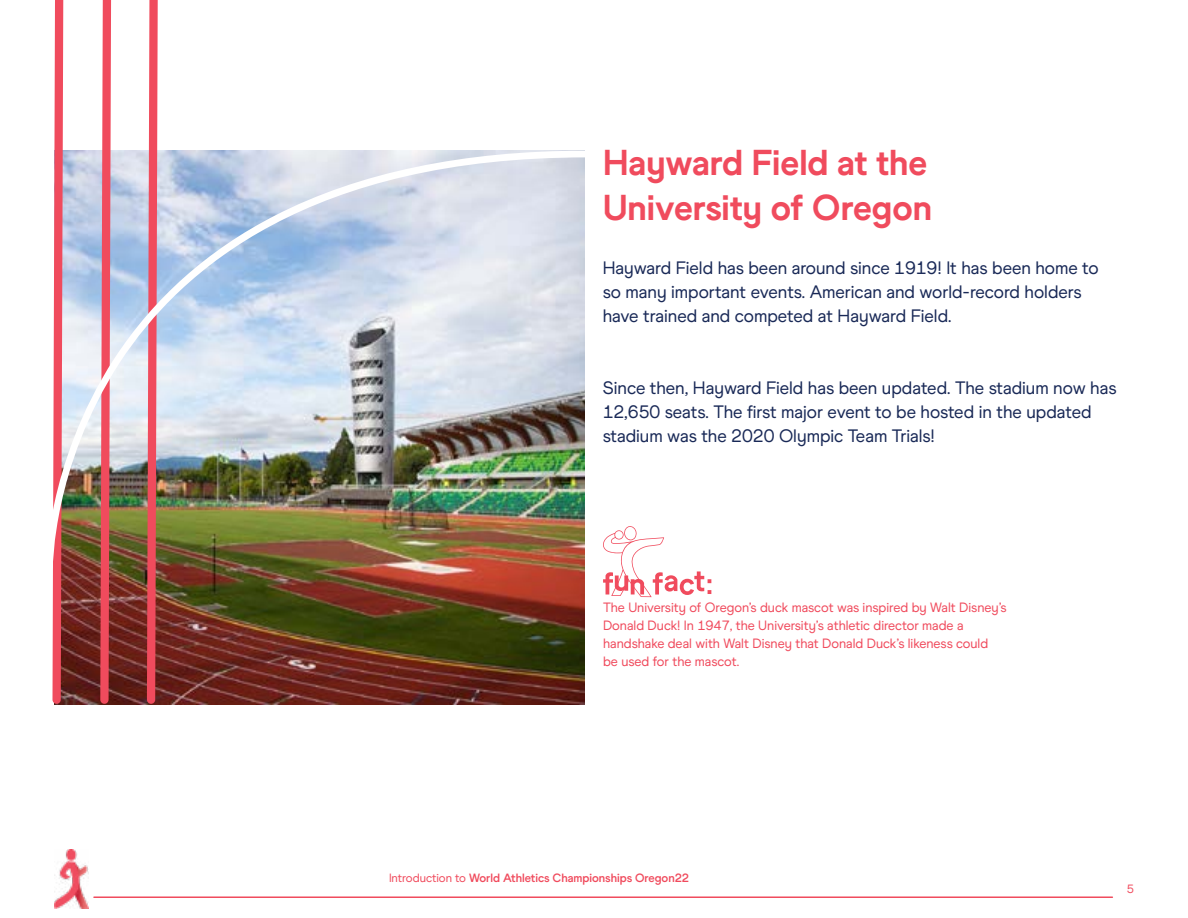
<style>
.page{position:relative;width:1188px;height:918px;background:#fff}
.page>*{position:absolute;margin:0;border:0;box-sizing:border-box;transform-origin:0 0}
.t1{font:36px/45px "World Athletics Headline";color:#f04b5d}
.t2{font:18px/24px "World Athletics";color:#192957}
.t3{font:13.5px/18px "World Athletics";color:#f04b5d}
.t4{font:700 12px "World Athletics";color:#f04b5d}
.t5{font:12px "World Athletics";color:#f04b5d}
.s1{font-weight:400}
</style>
<div class="page">
<hr style="left:94px;top:896px;width:1018px;height:2px;background:#f04b5d">
<img style="left:54px;top:849px;width:34px;height:59px">
<img style="left:63px;top:150px;width:522px;height:554px">
<svg style="left:603px;top:526px;width:108px;height:71px"></svg>
<svg style="left:52px;top:0;width:11px;height:704px;background:#e66572"></svg>
<svg style="left:100px;top:0;width:11px;height:704px;background:#e25e6b"></svg>
<svg style="left:147px;top:0;width:11px;height:704px;background:#e25f6b"></svg>
<img style="left:52px;top:151px;width:533px;height:419px">
<h1 class="t1" style="left:603px;top:140px;width:331px">Hayward Field at the<br>University of Oregon</h1>
<p class="t2" style="left:603px;top:256px;width:497px">Hayward Field has been around since 1919! It has been home to so many important events. American and world-record holders have trained and competed at Hayward Field.</p>
<p class="t2" style="left:603px;top:376px;width:515px">Since then, Hayward Field has been updated. The stadium now has<br>12,650 seats. The first major event to be hosted in the updated stadium was the 2020 Olympic Team Trials!</p>
<p class="t3" style="left:603px;top:598px;width:405px">The University of Oregon’s duck mascot was inspired by Walt Disney’s Donald Duck! In 1947, the University’s athletic director made a handshake deal with Walt Disney that Donald Duck’s likeness could<br>be used for the mascot.</p>
<p class="t4" style="left:389px;top:871px;width:302px"><span class="s1">Introduction to</span> World Athletics Championships Oregon22</p>
<p class="t5" style="left:1127px;top:882px;width:9px">5</p>
</div>
